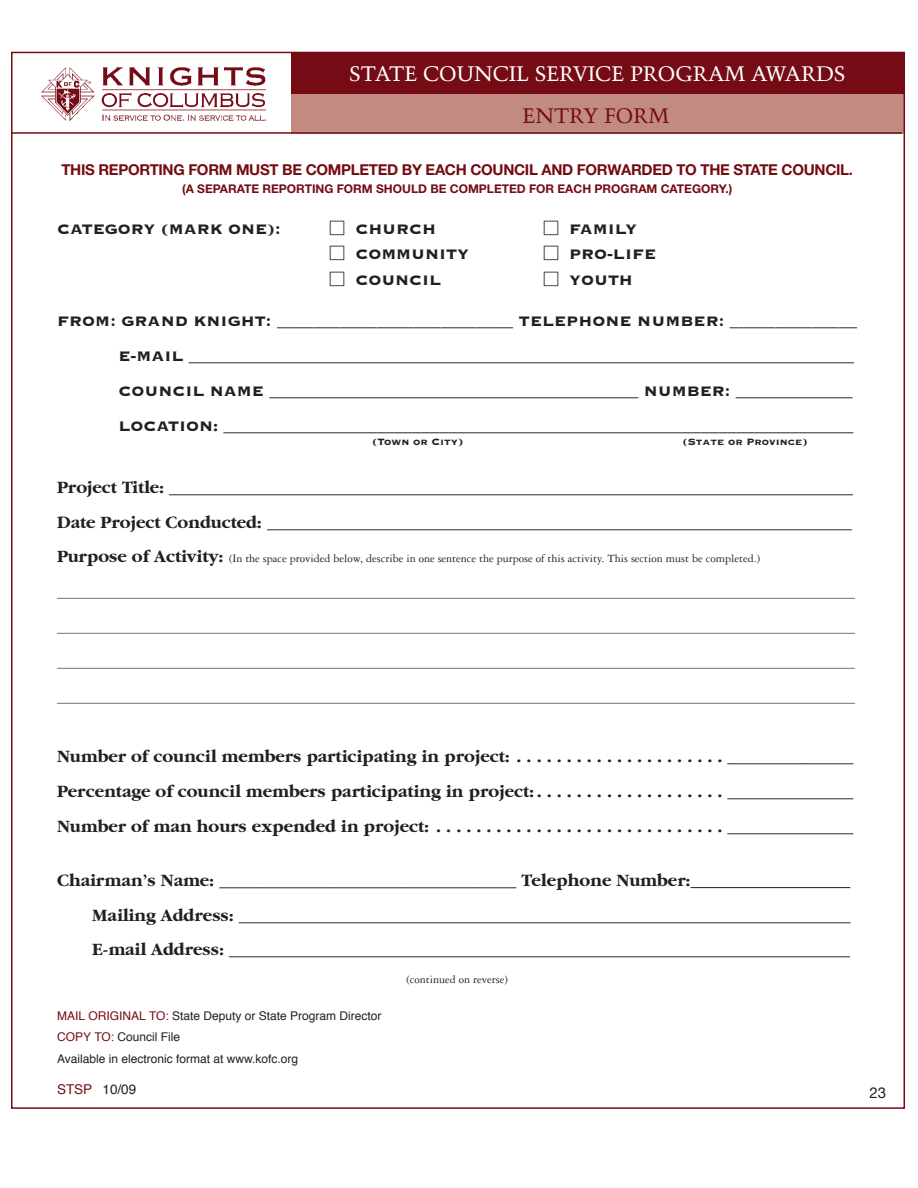
<style>
.page{position:relative;width:918px;height:1188px;background:#fff}
.page>*{position:absolute;margin:0;border:0;box-sizing:border-box;transform-origin:0 0}
.t1{font:21px "Trump Mediaeval";color:#fff}
.t2{font:21px "Trump Mediaeval";color:#750c15}
.t3{font:700 18px/34.8px "Garamond";color:#231f20}
.t4{font:18px/34.8px "Copperplate Thirty Three BC";color:#231f20}
.t5{font:700 15px "Helvetica Neue";letter-spacing:-.02em;color:#750c15}
.t6{font:15px "Helvetica Neue";color:#231f20}
.t7{font:13.5px "Helvetica";color:#231f20}
.t8{font:300 12px "Helvetica Neue";color:#231f20}
.t9{font:12px "Garamond Three";color:#231f20}
.t10{font:12px/21.3px "Helvetica";color:#231f20}
.t11{font:700 12px "Helvetica Neue";color:#750c15}
.t12{font:12px "Copperplate Thirty Three BC";color:#231f20}
.s1{font-family:"Garamond";font-weight:700}
.s2{font-weight:400}
.s3{font-family:"Garamond";font-weight:700;font-size:18px}
.s4{color:#750c15}
</style>
<div class="page">
<hr style="left:691px;top:887px;width:159px;height:1px;background:#231f20">
<div style="left:291px;top:93px;width:612px;height:41px;background:#c18b80"></div>
<div style="left:291px;top:53px;width:612px;height:40px;background:#750c15"></div>
<hr style="left:11px;top:132px;width:891px;height:2px;background:#750c15">
<img style="left:42px;top:68px;width:223px;height:53px">
<p class="t1" style="left:349px;top:62px;width:498px">STATE COUNCIL SERVICE PROGRAM AWARDS</p>
<p class="t2" style="left:523px;top:103px;width:148px">ENTRY FORM</p>
<p class="t5" style="left:61px;top:164px;width:793px">THIS REPORTING FORM MUST BE COMPLETED BY EACH COUNCIL AND FORWARDED TO THE STATE COUNCIL.</p>
<p class="t11" style="left:182px;top:184px;width:552px">(A SEPARATE REPORTING FORM SHOULD BE COMPLETED FOR EACH PROGRAM CATEGORY.)</p>
<p class="t4" style="left:57px;top:210px;width:225px">CATEGORY (MARK ONE):</p>
<p class="t4" style="left:355px;top:210px;width:82px">CHURCH</p>
<p class="t4" style="left:569px;top:210px;width:70px">FAMILY</p>
<p class="t4" style="left:355px;top:236px;width:115px">COMMUNITY</p>
<p class="t4" style="left:569px;top:236px;width:88px">PRO-LIFE</p>
<p class="t4" style="left:355px;top:262px;width:87px">COUNCIL</p>
<p class="t4" style="left:569px;top:262px;width:65px">YOUTH</p>
<p class="t4" style="left:119px;top:303px;width:740px;text-indent:-62px">FROM: GRAND KNIGHT: __________________________ TELEPHONE NUMBER: ______________ E-MAIL __________________________________________________________________________ COUNCIL NAME _________________________________________ NUMBER: _____________ LOCATION<span class="s1">:</span> ______________________________________________________________________</p>
<p class="t12" style="left:372px;top:433px;width:93px">(Town or City)</p>
<p class="t12" style="left:683px;top:433px;width:127px">(State or Province)</p>
<p class="t3" style="left:57px;top:469px;width:798px">Project Title: <span class="s2">____________________________________________________________________________<br></span>Date Project Conducted: _________________________________________________________________</p>
<p class="t9" style="left:57px;top:555px;width:705px"><span class="s3">Purpose of Activity:</span> (In the space provided below, describe in one sentence the purpose of this activity. This section must be completed.)</p>
<p class="t8" style="left:57px;top:589px;width:800px">_____________________________________________________________________________________________________________________________________</p>
<p class="t8" style="left:57px;top:623px;width:800px">_____________________________________________________________________________________________________________________________________</p>
<p class="t8" style="left:57px;top:658px;width:800px">_____________________________________________________________________________________________________________________________________</p>
<p class="t8" style="left:57px;top:693px;width:800px">_____________________________________________________________________________________________________________________________________</p>
<p class="t3" style="left:57px;top:738px;width:798px;text-align:justify">Number of council members participating in project: . . . . . . . . . . . . . . . . . . . . . ______________ Percentage of council members participating in project:. . . . . . . . . . . . . . . . . . . ______________ Number of man hours expended in project: . . . . . . . . . . . . . . . . . . . . . . . . . . . . . ______________</p>
<p class="t3" style="left:92px;top:862px;width:760px;text-indent:-35px">Chairman’s Name: _________________________________ Telephone Number:<br>Mailing Address: ____________________________________________________________________<br>E-mail Address: _____________________________________________________________________</p>
<p class="t9" style="left:407px;top:975px;width:103px">(continued on reverse)</p>
<p class="t10" style="left:57px;top:1006px;width:326px"><span class="s4">MAIL ORIGINAL TO:</span> State Deputy or State Program Director<br><span class="s4">COPY TO:</span> Council File<br>Available in electronic format at www.kofc.org</p>
<p class="t7" style="left:57px;top:1084px;width:81px"><span class="s4">STSP</span> 10/09</p>
<p class="t6" style="left:869px;top:1088px;width:18px">23</p>
</div>
